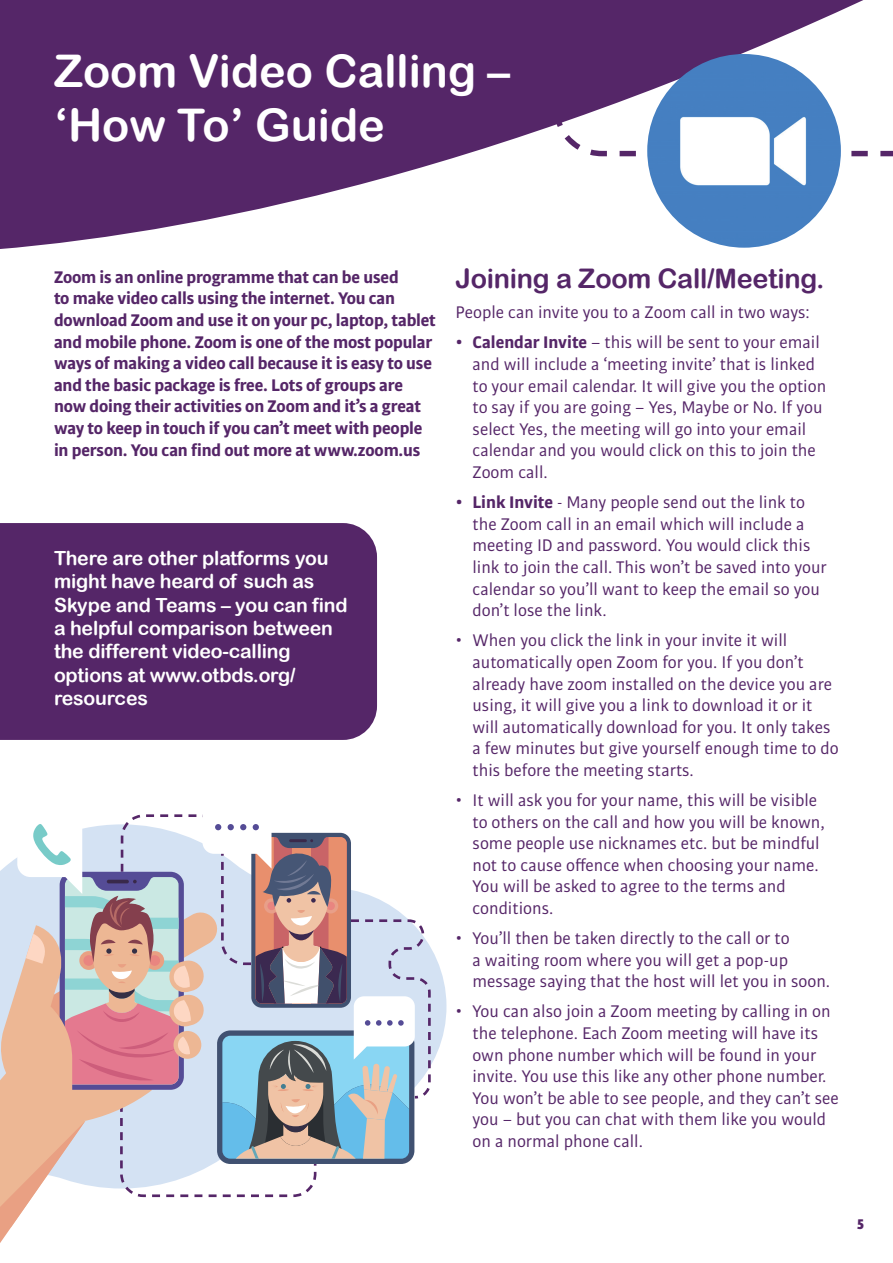
<style>
.page{position:relative;width:893px;height:1263px;background:#fff}
.page>*{position:absolute;margin:0;border:0;box-sizing:border-box;transform-origin:0 0}
.t1{font:45px/54px "Arial Rounded MT Bold";color:#fff}
.t2{font:27px "Arial Rounded MT Bold";letter-spacing:-.01em;color:#552668}
.t3{font:19.5px/23.4px "Arial Rounded MT Bold";letter-spacing:-.01em;color:#fff}
.t4{font:18px/21.6px "Bulo";color:#552668}
.t5{font:700 18px/21.6px "Bulo";letter-spacing:-.01em;color:#552668}
.t6{font:900 15px "Bulo";color:#552668}
.s1{font-weight:700}
</style>
<div class="page">
<svg style="left:431px;top:949px;width:16px;height:116px;fill:#d4e2f3"></svg>
<svg style="left:0;top:814px;width:431px;height:429px"></svg>
<svg style="left:0;top:0;width:893px;height:249px;fill:#552668"></svg>
<div style="left:0;top:523px;width:377px;height:217px;background:#552668"></div>
<svg style="left:554px;top:0;width:339px;height:156px;fill:#552668"></svg>
<img style="left:647px;top:54px;width:194px;height:194px;border-radius:97px">
<h1 class="t1" style="left:54px;top:43px;width:458px">Zoom Video Calling – ‘How To’ Guide</h1>
<p class="t5" style="left:54px;top:266px;width:383px">Zoom is an online programme that can be used<br>to make video calls using the internet. You can download Zoom and use it on your pc, laptop, tablet and mobile phone. Zoom is one of the most popular ways of making a video call because it is easy to use and the basic package is free. Lots of groups are now doing their activities on Zoom and it’s a great way to keep in touch if you can’t meet with people in person. You can find out more at www.zoom.us</p>
<h2 class="t2" style="left:455px;top:263px;width:371px">Joining a Zoom Call/Meeting.</h2>
<p class="t4" style="left:455px;top:301px;width:356px">People can invite you to a Zoom call in two ways:</p>
<p class="t4" style="left:472px;top:331px;width:355px;text-indent:-17px"><span class="s1">• Calendar Invite</span> – this will be sent to your email and will include a ‘meeting invite’ that is linked to your email calendar. It will give you the option to say if you are going – Yes, Maybe or No. If you select Yes, the meeting will go into your email calendar and you would click on this to join the Zoom call.</p>
<p class="t4" style="left:472px;top:491px;width:356px;text-indent:-17px"><span class="s1">• Link Invite</span> - Many people send out the link to the Zoom call in an email which will include a meeting ID and password. You would click this link to join the call. This won’t be saved into your calendar so you’ll want to keep the email so you don’t lose the link.</p>
<p class="t4" style="left:472px;top:629px;width:368px;text-indent:-17px">• When you click the link in your invite it will automatically open Zoom for you. If you don’t already have zoom installed on the device you are using, it will give you a link to download it or it will automatically download for you. It only takes a few minutes but give yourself enough time to do this before the meeting starts.</p>
<p class="t4" style="left:472px;top:789px;width:354px;text-indent:-17px">• It will ask you for your name, this will be visible to others on the call and how you will be known, some people use nicknames etc. but be mindful not to cause offence when choosing your name.<br>You will be asked to agree to the terms and conditions.</p>
<p class="t4" style="left:472px;top:927px;width:359px;text-indent:-17px">• You’ll then be taken directly to the call or to<br>a waiting room where you will get a pop-up message saying that the host will let you in soon.</p>
<p class="t4" style="left:472px;top:1000px;width:368px;text-indent:-17px">• You can also join a Zoom meeting by calling in on the telephone. Each Zoom meeting will have its own phone number which will be found in your invite. You use this like any other phone number.<br>You won’t be able to see people, and they can’t see you – but you can chat with them like you would on a normal phone call.</p>
<p class="t3" style="left:54px;top:546px;width:295px">There are other platforms you might have heard of such as<br>Skype and Teams – you can find a helpful comparison between the different video-calling options at www.otbds.org/ resources</p>
<p class="t6" style="left:857px;top:1214px;width:9px">5</p>
</div>
